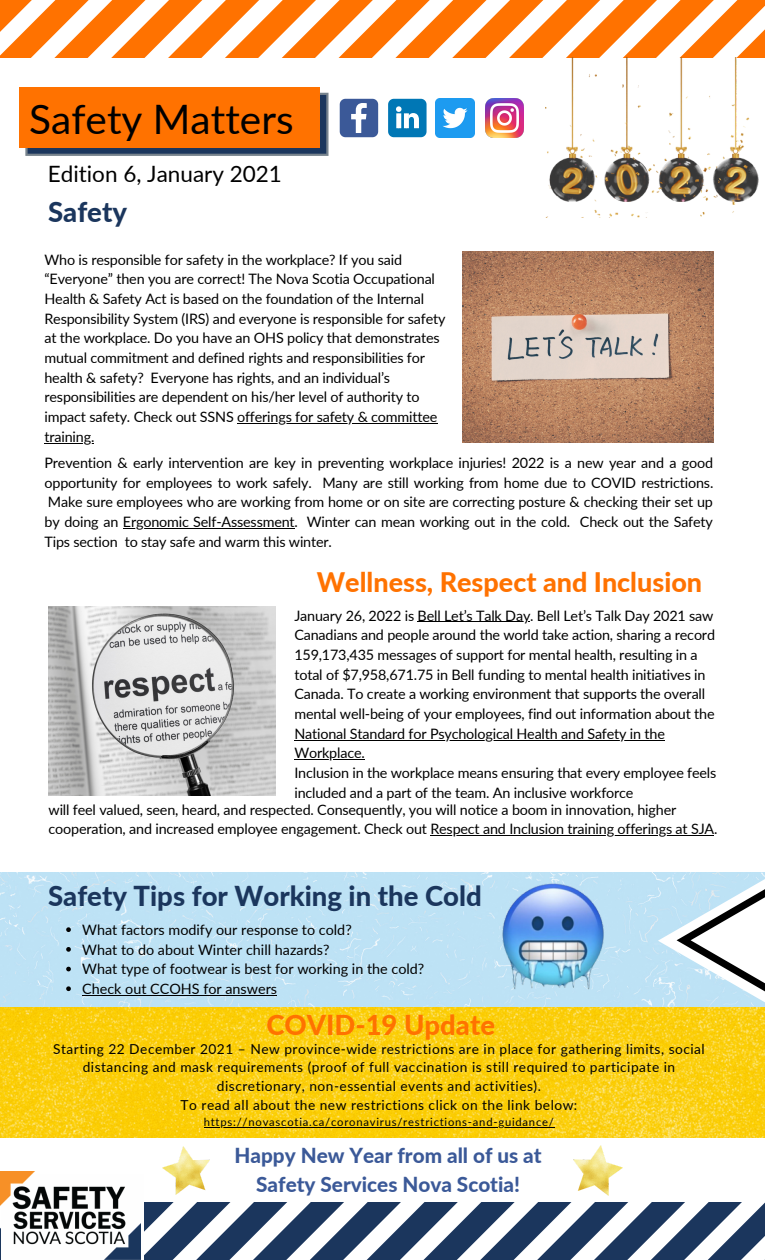
<style>
.page{position:relative;width:765px;height:1260px;background:#fff}
.page>*{position:absolute;margin:0;border:0;box-sizing:border-box;transform-origin:0 0}
.t1{font:40.62px "Lato";color:#000}
.t2{font:800 27.5px "Lato";color:#1b365d}
.t3{font:800 27.5px "Lato";color:#ff7200}
.t4{font:800 27px "Lato";color:#ff7200}
.t5{font:22.5px "Lato";color:#000}
.t6{font:800 20.75px/28.1px "Lato";color:#3b5998;text-align:center}
.t7{font:14.38px/19.8px "Lato";letter-spacing:-.01em;color:#000}
.t8{font:13.75px/18.8px "Lato";letter-spacing:.035em;color:#000;text-align:center}
.t9{font:11.25px "Lato";letter-spacing:.07em;color:#000}
</style>
<div class="page">
<svg style="left:144px;top:1203px;width:621px;height:57px"></svg>
<svg style="left:0;top:0;width:765px;height:57px"></svg>
<svg style="left:25px;top:93px;width:304px;height:63px;background:#4b5263"></svg>
<div style="left:19px;top:87px;width:301px;height:60px;background:#ff7200"></div>
<svg style="left:340px;top:99px;width:38px;height:38px"></svg>
<img style="left:485px;top:99px;width:39px;height:38px">
<img style="left:436px;top:99px;width:38px;height:38px">
<svg style="left:388px;top:99px;width:39px;height:38px"></svg>
<div style="left:1px;top:1174px;width:142px;height:86px;background:linear-gradient(to bottom,#fefefe,#fefefe)"></div>
<img style="left:0;top:1172px;width:140px;height:88px">
<img style="left:545px;top:57px;width:213px;height:160px">
<img style="left:48px;top:607px;width:228px;height:188px">
<img style="left:463px;top:251px;width:251px;height:191px">
<img style="left:0;top:872px;width:765px;height:265px">
<img style="left:456px;top:872px;width:195px;height:136px">
<svg style="left:658px;top:872px;width:107px;height:222px"></svg>
<img style="left:163px;top:1146px;width:46px;height:48px">
<svg style="left:66px;top:927px;width:5px;height:5px"></svg>
<svg style="left:66px;top:947px;width:5px;height:5px"></svg>
<svg style="left:66px;top:967px;width:5px;height:4px"></svg>
<svg style="left:66px;top:986px;width:5px;height:5px"></svg>
<hr style="left:82px;top:995px;width:195px;height:1px;background:#000">
<hr style="left:418px;top:621px;width:112px;height:1px;background:#000">
<hr style="left:294px;top:740px;width:371px;height:1px;background:#000">
<hr style="left:294px;top:759px;width:71px;height:1px;background:#000">
<hr style="left:237px;top:423px;width:200px;height:1px;background:#000">
<hr style="left:44px;top:443px;width:50px;height:1px;background:#000">
<hr style="left:204px;top:1127px;width:351px;height:1px;background:#000">
<hr style="left:123px;top:528px;width:172px;height:1px;background:#000">
<hr style="left:430px;top:835px;width:284px;height:1px;background:#000">
<img style="left:573px;top:1145px;width:50px;height:50px">
<p class="t1" style="left:29px;top:94px;width:266px">Safety Matters</p>
<p class="t5" style="left:48px;top:160px;width:236px">Edition 6, January 2021</p>
<p class="t2" style="left:48px;top:195px;width:80px">Safety</p>
<p class="t7" style="left:44px;top:249px;width:403px">Who is responsible for safety in the workplace? If you said “Everyone” then you are correct! The Nova Scotia Occupational Health &amp; Safety Act is based on the foundation of the Internal Responsibility System (IRS) and everyone is responsible for safety at the workplace. Do you have an OHS policy that demonstrates mutual commitment and defined rights and responsibilities for health &amp; safety? Everyone has rights, and an individual’s responsibilities are dependent on his/her level of authority to impact safety. Check out SSNS offerings for safety &amp; committee training.</p>
<p class="t7" style="left:44px;top:452px;width:670px;text-align:justify">Prevention &amp; early intervention are key in preventing workplace injuries! 2022 is a new year and a good opportunity for employees to work safely. Many are still working from home due to COVID restrictions.<br>Make sure employees who are working from home or on site are correcting posture &amp; checking their set up by doing an Ergonomic Self-Assessment. Winter can mean working out in the cold. Check out the Safety Tips section to stay safe and warm this winter.</p>
<p class="t4" style="left:317px;top:565px;width:387px">Wellness, Respect and Inclusion</p>
<p class="t7" style="left:294px;top:605px;width:422px">January 26, 2022 is Bell Let’s Talk Day. Bell Let’s Talk Day 2021 saw Canadians and people around the world take action, sharing a record 159,173,435 messages of support for mental health, resulting in a total of $7,958,671.75 in Bell funding to mental health initiatives in Canada. To create a working environment that supports the overall mental well-being of your employees, find out information about the National Standard for Psychological Health and Safety in the Workplace.</p>
<p class="t7" style="left:294px;top:763px;width:423px">Inclusion in the workplace means ensuring that every employee feels included and a part of the team. An inclusive workforce</p>
<p class="t7" style="left:49px;top:799px;width:670px">will feel valued, seen, heard, and respected. Consequently, you will notice a boom in innovation, higher cooperation, and increased employee engagement. Check out Respect and Inclusion training offerings at SJA.</p>
<p class="t2" style="left:48px;top:879px;width:435px">Safety Tips for Working in the Cold</p>
<p class="t7" style="left:82px;top:919px;width:271px">What factors modify our response to cold?</p>
<p class="t7" style="left:82px;top:939px;width:249px">What to do about Winter chill hazards?</p>
<p class="t7" style="left:82px;top:959px;width:344px">What type of footwear is best for working in the cold?</p>
<p class="t7" style="left:82px;top:978px;width:196px">Check out CCOHS for answers</p>
<p class="t3" style="left:267px;top:1008px;width:230px">COVID-19 Update</p>
<p class="t8" style="left:53px;top:1039px;width:653px">Starting 22 December 2021 – New province-wide restrictions are in place for gathering limits, social distancing and mask requirements (proof of full vaccination is still required to participate in discretionary, non-essential events and activities).</p>
<p class="t8" style="left:181px;top:1095px;width:398px">To read all about the new restrictions click on the link below:</p>
<p class="t9" style="left:204px;top:1115px;width:352px">https://novascotia.ca/coronavirus/restrictions-and-guidance/</p>
<p class="t6" style="left:235px;top:1141px;width:309px">Happy New Year from all of us at<br>Safety Services Nova Scotia!</p>
</div>
